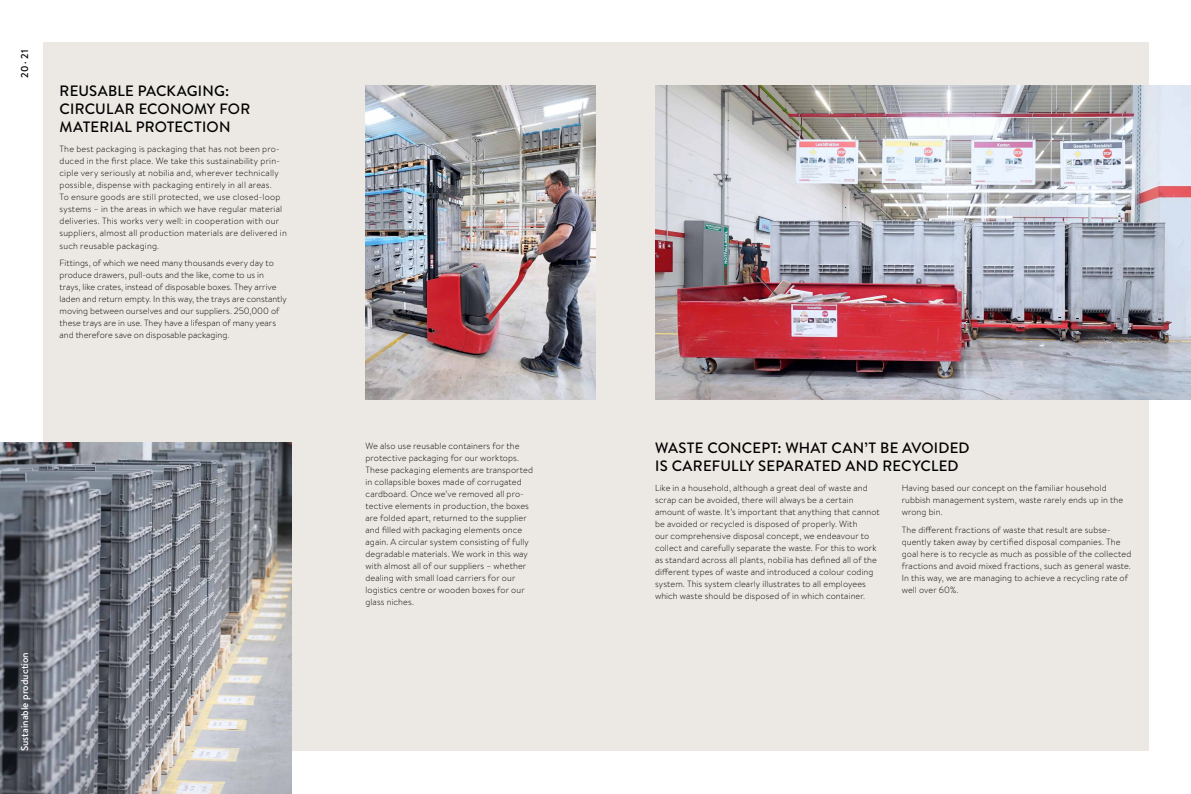
<style>
.page{position:relative;width:1191px;height:794px;background:#fff}
.page>*{position:absolute;margin:0;border:0;box-sizing:border-box;transform-origin:0 0}
.t1{font:500 15px/18px "Brandon Text";letter-spacing:.015em;color:#000}
.t2{font:500 10px "Brandon Text";color:#fff}
.t3{font:500 10px "Brandon Text";color:#000}
.t4{font:300 9px/12px "Brandon Text";letter-spacing:.01em;color:#000}
</style>
<div class="page">
<div style="left:43px;top:43px;width:1105px;height:708px;background:#ece9e4"></div>
<img style="left:366px;top:85px;width:229px;height:315px">
<img style="left:0;top:442px;width:291px;height:352px">
<img style="left:655px;top:85px;width:536px;height:315px">
<p class="t3" style="left:18px;top:78px;width:30px;rotate:-90deg">20 · 21</p>
<h1 class="t1" style="left:60px;top:81px;width:192px">REUSABLE PACKAGING:<br>CIRCULAR ECONOMY FOR<br>MATERIAL PROTECTION</h1>
<p class="t4" style="left:60px;top:143px;width:229px">The best packaging is packaging that has not been pro&shy;duced in the first place. We take this sustainability prin&shy;ciple very seriously at nobilia and, wherever technically possible, dispense with packaging entirely in all areas.<br>To ensure goods are still protected, we use closed-loop systems – in the areas in which we have regular material deliveries. This works very well: in cooperation with our suppliers, almost all production materials are delivered in such reusable packaging.</p>
<p class="t4" style="left:60px;top:257px;width:229px">Fittings, of which we need many thousands every day to produce drawers, pull-outs and the like, come to us in trays, like crates, instead of disposable boxes. They arrive laden and return empty. In this way, the trays are constantly moving between ourselves and our suppliers. 250,000 of these trays are in use. They have a lifespan of many years and therefore save on disposable packaging.</p>
<p class="t2" style="left:18px;top:751px;width:101px;rotate:-90deg">Sustainable production</p>
<p class="t4" style="left:365px;top:439px;width:169px">We also use reusable containers for the protective packaging for our worktops.<br>These packaging elements are transported in collapsible boxes made of corrugated cardboard. Once we’ve removed all pro&shy;tective elements in production, the boxes are folded apart, returned to the supplier and filled with packaging elements once again. A circular system consisting of fully degradable materials. We work in this way with almost all of our suppliers – whether dealing with small load carriers for our logistics centre or wooden boxes for our glass niches.</p>
<h1 class="t1" style="left:655px;top:438px;width:316px">WASTE CONCEPT: WHAT CAN’T BE AVOIDED<br>IS CAREFULLY SEPARATED AND RECYCLED</h1>
<p class="t4" style="left:655px;top:482px;width:226px">Like in a household, although a great deal of waste and scrap can be avoided, there will always be a certain amount of waste. It’s important that anything that cannot be avoided or recycled is disposed of properly. With<br>our comprehensive disposal concept, we endeavour to collect and carefully separate the waste. For this to work as standard across all plants, nobilia has defined all of the different types of waste and introduced a colour coding system. This system clearly illustrates to all employees which waste should be disposed of in which container.</p>
<p class="t4" style="left:901px;top:482px;width:223px">Having based our concept on the familiar household rubbish management system, waste rarely ends up in the wrong bin.</p>
<p class="t4" style="left:901px;top:523px;width:231px">The different fractions of waste that result are subse&shy;quently taken away by certified disposal companies. The goal here is to recycle as much as possible of the collected fractions and avoid mixed fractions, such as general waste.<br>In this way, we are managing to achieve a recycling rate of well over 60%.</p>
</div>
